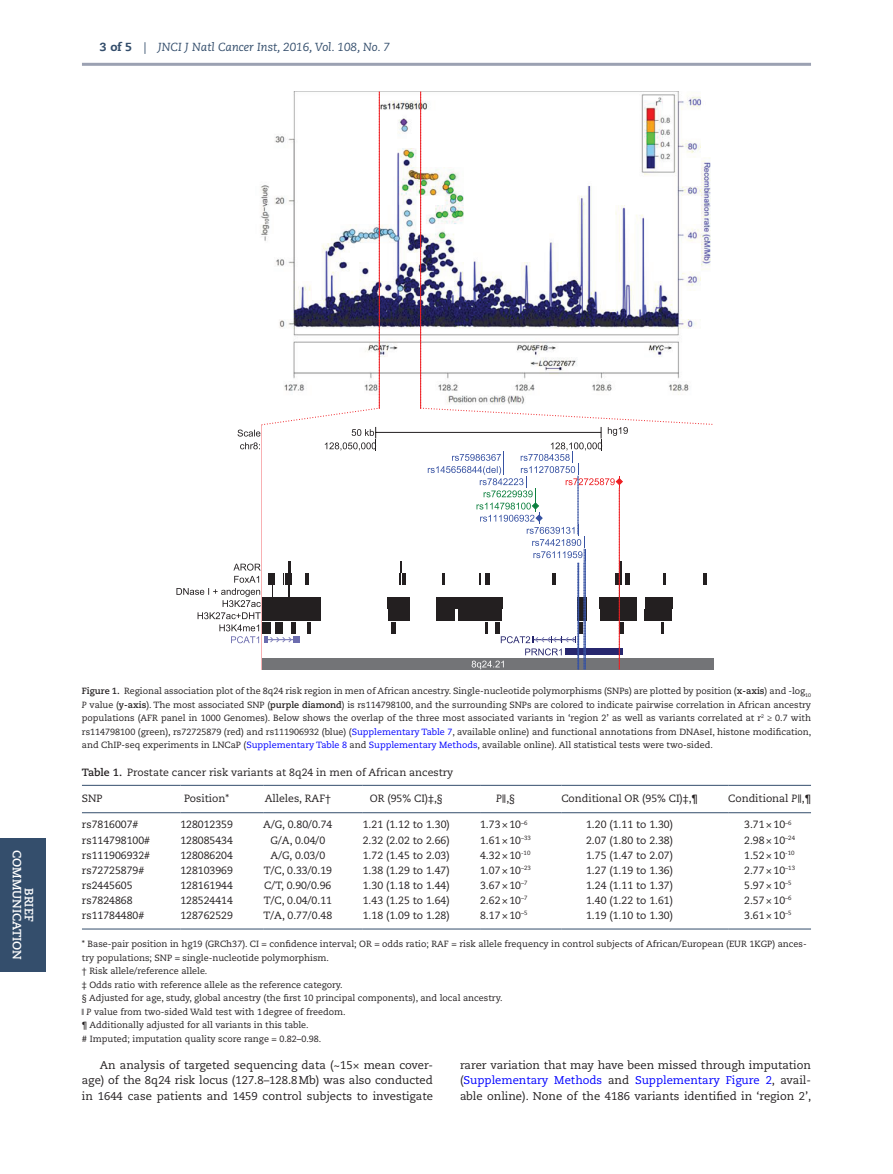
<style>
.page{position:relative;width:893px;height:1174px;background:#fff}
.page>*{position:absolute;margin:0;border:0;box-sizing:border-box;transform-origin:0 0}
.t1{font:700 12px/12px "Caecilia LT Std";color:#fff;text-align:center}
.t2{font:italic 11.7px "Caecilia LT Std";color:#344e6c}
.t3{font:11.25px/15.8px "Caecilia LT Std";color:#231f20;text-align:justify}
.t4{font:10.5px "Caecilia LT Std";color:#231f20}
.t5{font:9px/13.5px "Caecilia LT Std";color:#231f20;text-align:justify}
.s1{font-weight:800;font-style:normal}
.s2{font-weight:700}
.s3{font-style:italic}
.s4{color:#00f}
.s5{font-family:"Arial Unicode MS"}
.s6{font-family:"Gandhari Unicode"}
</style>
<div class="page">
<hr style="left:82px;top:63px;width:729px;height:3px;background:#9ba1b2">
<div style="left:0;top:838px;width:46px;height:133px;background:#344e6c"></div>
<hr style="left:261px;top:425px;width:1px;height:245px;background:#f8b1b3">
<hr style="left:376px;top:432px;width:225px;height:1px;background:#231f20">
<hr style="left:305px;top:573px;width:4px;height:11px;background:#231f20">
<svg style="left:399px;top:561px;width:6px;height:23px"></svg>
<div style="left:262px;top:597px;width:59px;height:12px;background:#231f20"></div>
<div style="left:387px;top:597px;width:22px;height:12px;background:#231f20"></div>
<div style="left:262px;top:609px;width:59px;height:12px;background:#231f20"></div>
<div style="left:388px;top:609px;width:21px;height:12px;background:#231f20"></div>
<svg style="left:308px;top:622px;width:3px;height:11px"></svg>
<hr style="left:392px;top:622px;width:4px;height:11px;background:#231f20">
<div style="left:293px;top:636px;width:6px;height:7px;background:#6c6daf"></div>
<svg style="left:176px;top:561px;width:120px;height:82px"></svg>
<div style="left:262px;top:658px;width:452px;height:11px;background:#737477"></div>
<img style="left:293px;top:91px;width:386px;height:283px">
<svg style="left:238px;top:92px;width:142px;height:359px"></svg>
<svg style="left:419px;top:92px;width:294px;height:577px"></svg>
<hr style="left:82px;top:785px;width:98px;height:1px;background:#344e6c">
<hr style="left:82px;top:812px;width:98px;height:1px;background:#344e6c">
<hr style="left:180px;top:785px;width:83px;height:1px;background:#344e6c">
<hr style="left:180px;top:812px;width:83px;height:1px;background:#344e6c">
<hr style="left:263px;top:785px;width:100px;height:1px;background:#344e6c">
<hr style="left:263px;top:812px;width:100px;height:1px;background:#344e6c">
<hr style="left:363px;top:785px;width:117px;height:1px;background:#344e6c">
<hr style="left:363px;top:812px;width:117px;height:1px;background:#344e6c">
<hr style="left:480px;top:785px;width:81px;height:1px;background:#344e6c">
<hr style="left:480px;top:812px;width:81px;height:1px;background:#344e6c">
<hr style="left:561px;top:785px;width:167px;height:1px;background:#344e6c">
<hr style="left:561px;top:812px;width:167px;height:1px;background:#344e6c">
<hr style="left:728px;top:785px;width:83px;height:1px;background:#344e6c">
<hr style="left:728px;top:812px;width:83px;height:1px;background:#344e6c">
<hr style="left:82px;top:928px;width:98px;height:1px;background:#344e6c">
<hr style="left:180px;top:928px;width:83px;height:1px;background:#344e6c">
<hr style="left:263px;top:928px;width:100px;height:1px;background:#344e6c">
<hr style="left:363px;top:928px;width:117px;height:1px;background:#344e6c">
<hr style="left:480px;top:928px;width:81px;height:1px;background:#344e6c">
<hr style="left:561px;top:928px;width:167px;height:1px;background:#344e6c">
<hr style="left:728px;top:928px;width:83px;height:1px;background:#344e6c">
<p class="t2" style="left:100px;top:40px;width:292px"><span class="s1">3 of 5</span> | JNCI J Natl Cancer Inst, 2016, Vol. 108, No. 7</p>
<h1 class="t1" style="left:35px;top:850px;width:112px;rotate:90deg">brief communication</h1>
<p class="t5" style="left:82px;top:684px;width:731px"><span class="s2">Figure 1.</span> Regional association plot of the 8q24 risk region in men of African ancestry. Single-nucleotide polymorphisms (SNPs) are plotted by position (<span class="s2">x-axis</span>) and -log<sub>10<br></sub><span class="s3">P</span> value (<span class="s2">y-axis</span>). The most associated SNP (<span class="s2">purple diamond</span>) is rs114798100, and the surrounding SNPs are colored to indicate pairwise correlation in African ancestry populations (AFR panel in 1000 Genomes). Below shows the overlap of the three most associated variants in ‘region 2’ as well as variants correlated at r<sup>2</sup> ≥ 0.7 with rs114798100 (green), rs72725879 (red) and rs111906932 (blue) (<span class="s4">Supplementary Table 7</span>, available online) and functional annotations from DNAseI, histone modification, and ChIP-seq experiments in LNCaP (<span class="s4">Supplementary Table 8</span> and <span class="s4">Supplementary Methods</span>, available online). All statistical tests were two-sided.</p>
<p class="t4" style="left:82px;top:766px;width:373px"><span class="s2">Table 1.</span> Prostate cancer risk variants at 8q24 in men of African ancestry</p>
<p class="t4" style="left:82px;top:792px;width:22px">SNP</p>
<p class="t4" style="left:184px;top:792px;width:46px">Position*</p>
<p class="t4" style="left:265px;top:792px;width:68px">Alleles, RAF†</p>
<p class="t4" style="left:370px;top:792px;width:74px">OR (95% CI)‡,§</p>
<p class="t4" style="left:496px;top:792px;width:21px"><span class="s3">P</span><span class="s5">‖</span>,§</p>
<p class="t4" style="left:561px;top:792px;width:138px">Conditional OR (95% CI)‡,¶</p>
<p class="t4" style="left:728px;top:792px;width:84px">Conditional <span class="s3">P</span><span class="s5">‖</span>,¶</p>
<p class="t4" style="left:82px;top:818px;width:58px">rs7816007#</p>
<p class="t4" style="left:180px;top:818px;width:54px">128012359</p>
<p class="t4" style="left:263px;top:818px;width:71px">A/G, 0.80/0.74</p>
<p class="t4" style="left:363px;top:818px;width:88px">1.21 (1.12 to 1.30)</p>
<p class="t4" style="left:480px;top:818px;width:49px">1.73×10<sup>–6</sup></p>
<p class="t4" style="left:586px;top:818px;width:88px">1.20 (1.11 to 1.30)</p>
<p class="t4" style="left:744px;top:818px;width:49px">3.71×10<sup>–6</sup></p>
<p class="t4" style="left:82px;top:833px;width:70px">rs114798100#</p>
<p class="t4" style="left:180px;top:833px;width:54px">128085434</p>
<p class="t4" style="left:270px;top:833px;width:56px">G/A, 0.04/0</p>
<p class="t4" style="left:363px;top:833px;width:88px">2.32 (2.02 to 2.66)</p>
<p class="t4" style="left:480px;top:833px;width:52px">1.61×10<sup>–33</sup></p>
<p class="t4" style="left:586px;top:833px;width:88px">2.07 (1.80 to 2.38)</p>
<p class="t4" style="left:744px;top:833px;width:52px">2.98×10<sup>–24</sup></p>
<p class="t4" style="left:82px;top:848px;width:70px">rs111906932#</p>
<p class="t4" style="left:180px;top:848px;width:54px">128086204</p>
<p class="t4" style="left:271px;top:848px;width:56px">A/G, 0.03/0</p>
<p class="t4" style="left:363px;top:848px;width:88px">1.72 (1.45 to 2.03)</p>
<p class="t4" style="left:480px;top:848px;width:52px">4.32×10<sup>-10</sup></p>
<p class="t4" style="left:586px;top:848px;width:88px">1.75 (1.47 to 2.07)</p>
<p class="t4" style="left:744px;top:848px;width:52px">1.52×10<sup>-10</sup></p>
<p class="t4" style="left:82px;top:863px;width:64px">rs72725879#</p>
<p class="t4" style="left:180px;top:863px;width:54px">128103969</p>
<p class="t4" style="left:264px;top:863px;width:70px">T/C, 0.33/0.19</p>
<p class="t4" style="left:363px;top:863px;width:88px">1.38 (1.29 to 1.47)</p>
<p class="t4" style="left:480px;top:863px;width:52px">1.07×10<sup>–23</sup></p>
<p class="t4" style="left:586px;top:863px;width:88px">1.27 (1.19 to 1.36)</p>
<p class="t4" style="left:744px;top:863px;width:52px">2.77×10<sup>–13</sup></p>
<p class="t4" style="left:82px;top:878px;width:52px">rs2445605</p>
<p class="t4" style="left:180px;top:878px;width:54px">128161944</p>
<p class="t4" style="left:264px;top:878px;width:69px">C/T, 0.90/0.96</p>
<p class="t4" style="left:363px;top:878px;width:88px">1.30 (1.18 to 1.44)</p>
<p class="t4" style="left:480px;top:878px;width:49px">3.67×10<sup>–7</sup></p>
<p class="t4" style="left:586px;top:878px;width:88px">1.24 (1.11 to 1.37)</p>
<p class="t4" style="left:744px;top:878px;width:49px">5.97×10<sup>–5</sup></p>
<p class="t4" style="left:82px;top:893px;width:52px">rs7824868</p>
<p class="t4" style="left:180px;top:893px;width:54px">128524414</p>
<p class="t4" style="left:264px;top:893px;width:70px">T/C, 0.04/0.11</p>
<p class="t4" style="left:363px;top:893px;width:88px">1.43 (1.25 to 1.64)</p>
<p class="t4" style="left:480px;top:893px;width:49px">2.62×10<sup>–7</sup></p>
<p class="t4" style="left:586px;top:893px;width:88px">1.40 (1.22 to 1.61)</p>
<p class="t4" style="left:744px;top:893px;width:49px">2.57×10<sup>–6</sup></p>
<p class="t4" style="left:82px;top:908px;width:64px">rs11784480#</p>
<p class="t4" style="left:180px;top:908px;width:54px">128762529</p>
<p class="t4" style="left:263px;top:908px;width:70px">T/A, 0.77/0.48</p>
<p class="t4" style="left:363px;top:908px;width:88px">1.18 (1.09 to 1.28)</p>
<p class="t4" style="left:480px;top:908px;width:49px">8.17×10<sup>–5</sup></p>
<p class="t4" style="left:586px;top:908px;width:88px">1.19 (1.10 to 1.30)</p>
<p class="t4" style="left:744px;top:908px;width:49px">3.61×10<sup>–5</sup></p>
<p class="t5" style="left:82px;top:937px;width:726px;text-align:left">* Base-pair position in hg19 (GRCh37). CI = confidence interval; OR = odds ratio; RAF = risk allele frequency in control subjects of African/European (EUR 1KGP) ances&shy;try populations; SNP = single-nucleotide polymorphism.<br>† Risk allele/reference allele.<br>‡ Odds ratio with reference allele as the reference category.<br>§ Adjusted for age, study, global ancestry (the first 10 principal components), and local ancestry.<br><span class="s6">‖</span> <span class="s3">P</span> value from two-sided Wald test with 1degree of freedom.<br>¶ Additionally adjusted for all variants in this table.<br><span class="s2">#</span> Imputed; imputation quality score range = 0.82–0.98.</p>
<p class="t3" style="left:82px;top:1057px;width:353px;text-indent:18px">An analysis of targeted sequencing data (~15× mean cover&shy;age) of the 8q24 risk locus (127.8–128.8Mb) was also conducted in 1644 case patients and 1459 control subjects to investigate</p>
<p class="t3" style="left:460px;top:1057px;width:353px">rarer variation that may have been missed through imputation (<span class="s4">Supplementary Methods</span> and <span class="s4">Supplementary Figure 2</span>, avail&shy;able online). None of the 4186 variants identified in ‘region 2’,</p>
</div>
